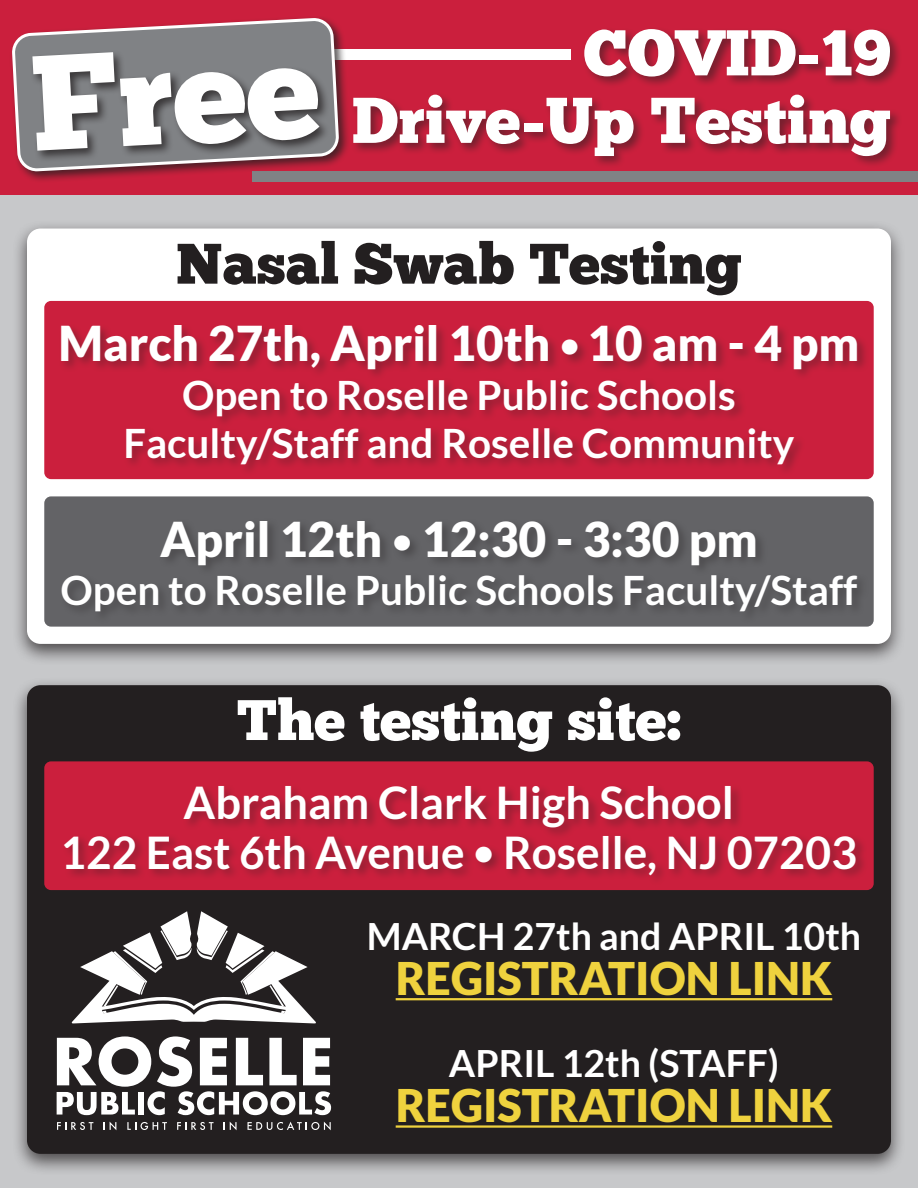
<style>
.page{position:relative;width:918px;height:1188px;background:#c7c8ca}
.page>*{position:absolute;margin:0;border:0;box-sizing:border-box;transform-origin:0 0}
.t1{font:135px "Chunk Five";color:#fff}
.t2{font:64.5px "Chunk Five";color:#fff}
.t3{font:57px "Chunk Five";color:#231f20}
.t4{font:57px "Chunk Five";color:#fff}
.t5{font:900 48px "Lato";color:#fff}
.t6{font:700 45px "Lato";color:#fff}
.t7{font:900 45px "Lato";color:#efd23e}
.t8{font:700 40.5px "Lato";color:#fff}
.t9{font:700 37.5px "Lato";color:#fff}
.s1{font-weight:700;font-size:36px}
.s2{font-size:37.5px}
</style>
<div class="page">
<div style="left:0;top:0;width:918px;height:194px;background:#cb1f3d"></div>
<div style="left:253px;top:171px;width:665px;height:11px;background:#808285"></div>
<div style="left:351px;top:26px;width:552px;height:142px;background:#231f20;opacity:.5"></div>
<div style="left:282px;top:49px;width:289px;height:11px;background:#fff"></div>
<div style="left:10px;top:16px;width:341px;height:168px;background:#231f20;opacity:.75"></div>
<svg style="left:11px;top:19px;width:327px;height:151px"></svg>
<div style="left:29px;top:50px;width:302px;height:113px;background:#231f20;opacity:.75"></div>
<div style="left:12px;top:220px;width:895px;height:446px;background:#231f20;opacity:.75"></div>
<div style="left:27px;top:229px;width:864px;height:415px;background:#fff;border-radius:14px"></div>
<div style="left:44px;top:301px;width:830px;height:178px;background:#cb1f3d;border-radius:7px"></div>
<div style="left:44px;top:496px;width:830px;height:131px;background:#636366;border-radius:7px"></div>
<div style="left:59px;top:323px;width:811px;height:154px;background:#231f20;opacity:.35"></div>
<div style="left:59px;top:517px;width:810px;height:107px;background:#231f20;opacity:.35"></div>
<div style="left:12px;top:677px;width:895px;height:499px;background:#231f20;opacity:.75"></div>
<div style="left:27px;top:685px;width:864px;height:469px;background:#231f20;border-radius:14px"></div>
<hr style="left:396px;top:998px;width:436px;height:2px;background:#efd23e">
<hr style="left:396px;top:1125px;width:436px;height:3px;background:#efd23e">
<div style="left:44px;top:761px;width:830px;height:129px;background:#cb1f3d;border-radius:7px"></div>
<div style="left:62px;top:784px;width:806px;height:102px;background:#231f20;opacity:.35"></div>
<svg style="left:72px;top:911px;width:244px;height:113px"></svg>
<svg style="left:57px;top:1122px;width:36px;height:8px"></svg>
<svg style="left:104px;top:1122px;width:12px;height:8px"></svg>
<svg style="left:127px;top:1122px;width:40px;height:8px"></svg>
<svg style="left:177px;top:1122px;width:37px;height:8px"></svg>
<svg style="left:224px;top:1122px;width:13px;height:8px"></svg>
<svg style="left:248px;top:1122px;width:83px;height:8px"></svg>
<svg style="left:57px;top:1036px;width:274px;height:79px"></svg>
<p class="t1" style="left:27px;top:23px;width:290px;rotate:-3deg">Free</p>
<p class="t2" style="left:583px;top:14px;width:309px">COVID-19</p>
<p class="t2" style="left:352px;top:82px;width:541px">Drive-Up Testing</p>
<p class="t3" style="left:176px;top:230px;width:567px">Nasal Swab Testing</p>
<p class="t5" style="left:59px;top:315px;width:802px">March 27th, April 10th <span class="s1">•</span> 10 am - 4 pm</p>
<p class="t8" style="left:182px;top:372px;width:555px">Open to Roselle Public Schools</p>
<p class="t8" style="left:123px;top:420px;width:673px">Faculty/Staff and Roselle Community</p>
<p class="t5" style="left:160px;top:511px;width:599px">April 12th <span class="s1">•</span> 12:30 - 3:30 pm</p>
<p class="t8" style="left:60px;top:567px;width:799px">Open to Roselle Public Schools Faculty/Staff</p>
<p class="t4" style="left:237px;top:686px;width:446px">The testing site:</p>
<p class="t6" style="left:184px;top:777px;width:552px">Abraham Clark High School</p>
<p class="t6" style="left:61px;top:826px;width:798px">122 East 6th Avenue <span class="s2">•</span> Roselle, NJ 07203</p>
<p class="t9" style="left:367px;top:915px;width:496px">MARCH 27th and APRIL 10th</p>
<p class="t7" style="left:396px;top:952px;width:438px">REGISTRATION LINK</p>
<p class="t9" style="left:449px;top:1042px;width:332px">APRIL 12th (STAFF)</p>
<p class="t7" style="left:396px;top:1079px;width:438px">REGISTRATION LINK</p>
</div>
